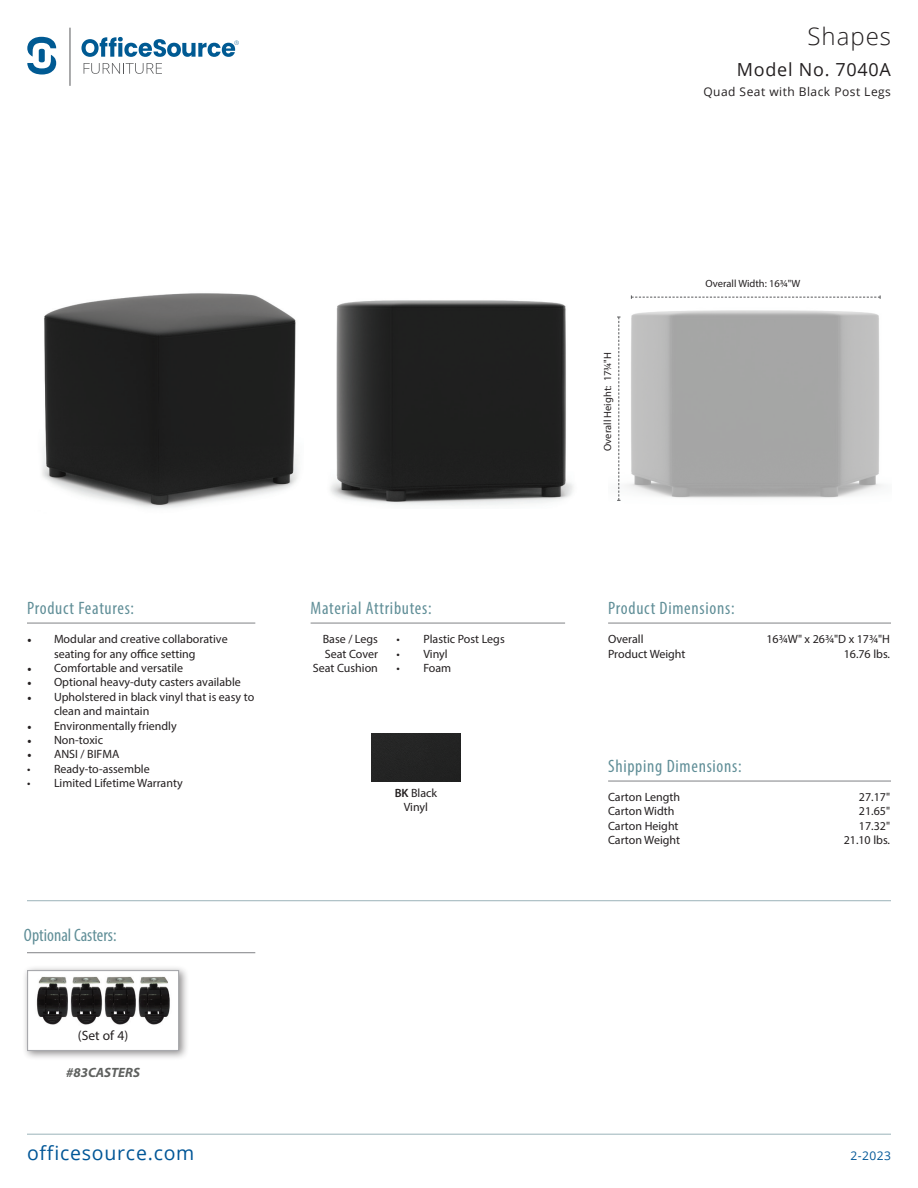
<style>
.page{position:relative;width:918px;height:1188px;background:#fff}
.page>*{position:absolute;margin:0;border:0;box-sizing:border-box;transform-origin:0 0}
.t1{font:300 24px "Open Sans";letter-spacing:.04em;color:#231f20}
.t2{font:19.5px "Open Sans";letter-spacing:.04em;color:#005697}
.t3{font:condensed 18px "Myriad Pro";letter-spacing:.04em;color:#618f98}
.t4{font:condensed 18px "Myriad Pro";color:#618f98}
.t5{font:18px "Open Sans";letter-spacing:.04em;color:#231f20}
.t6{font:italic 700 13.5px "Myriad Pro";color:#5f615f}
.t7{font:13.5px "Myriad Pro";color:#231f20}
.t8{font:12px/14.4px "Myriad Pro";color:#231f20;text-align:center}
.t9{font:12px "Open Sans";letter-spacing:.04em;color:#231f20}
.t10{font:12px "Open Sans";color:#005697}
.t11{font:10.5px "Myriad Pro";color:#231f20}
.s1{font-family:"Minion Pro"}
.s2{font-weight:600}
</style>
<div class="page">
<div style="left:371px;top:734px;width:90px;height:47px;background:#232423"></div>
<hr style="left:311px;top:623px;width:254px;height:1px;background:#808285">
<hr style="left:608px;top:781px;width:283px;height:1px;background:#808285">
<hr style="left:27px;top:900px;width:864px;height:1px;background:#9bb3b9">
<svg style="left:84px;top:63px;width:78px;height:11px"></svg>
<hr style="left:70px;top:28px;width:1px;height:58px;background:#57585a">
<svg style="left:81px;top:37px;width:158px;height:20px"></svg>
<svg style="left:27px;top:37px;width:29px;height:38px"></svg>
<hr style="left:27px;top:1134px;width:864px;height:1px;background:#9bb3b9">
<hr style="left:608px;top:623px;width:283px;height:1px;background:#808285">
<img style="left:617px;top:310px;width:265px;height:191px">
<img style="left:42px;top:293px;width:256px;height:215px">
<hr style="left:27px;top:623px;width:228px;height:1px;background:#808285">
<svg style="left:631px;top:295px;width:250px;height:4px"></svg>
<svg style="left:617px;top:317px;width:3px;height:184px"></svg>
<img style="left:330px;top:300px;width:243px;height:206px">
<div style="left:22px;top:965px;width:167px;height:96px;background:#231f20;opacity:.5"></div>
<div style="left:28px;top:971px;width:151px;height:80px;background:#fff"></div>
<img style="left:36px;top:976px;width:134px;height:49px">
<div style="left:27px;top:970px;width:152px;height:81px;border:1px solid #a8a9ad"></div>
<hr style="left:27px;top:952px;width:228px;height:1px;background:#808285">
<p class="t1" style="left:808px;top:20px;width:85px">Shapes</p>
<p class="t5" style="left:737px;top:57px;width:156px">Model No. 7040A</p>
<p class="t9" style="left:703px;top:83px;width:189px">Quad Seat with Black Post Legs</p>
<p class="t3" style="left:27px;top:598px;width:109px">Product Features:</p>
<p class="t8" style="left:27px;top:632px;width:202px"><span class="s1">•</span> Modular and creative collaborative seating for any office setting</p>
<p class="t8" style="left:27px;top:661px;width:158px"><span class="s1">•</span> Comfortable and versatile</p>
<p class="t8" style="left:27px;top:675px;width:215px"><span class="s1">•</span> Optional heavy-duty casters available</p>
<p class="t8" style="left:54px;top:689px;width:202px;text-align:left;text-indent:-27px"><span class="s1">•</span> Upholstered in black vinyl that is easy to clean and maintain</p>
<p class="t8" style="left:27px;top:718px;width:151px"><span class="s1">•</span> Environmentally friendly</p>
<p class="t8" style="left:27px;top:733px;width:78px"><span class="s1">•</span> Non-toxic</p>
<p class="t8" style="left:27px;top:747px;width:94px"><span class="s1">•</span> ANSI / BIFMA</p>
<p class="t8" style="left:27px;top:761px;width:124px">• Ready-to-assemble</p>
<p class="t8" style="left:27px;top:776px;width:157px">• Limited Lifetime Warranty</p>
<p class="t4" style="left:24px;top:924px;width:94px">Optional Casters:</p>
<p class="t7" style="left:78px;top:1027px;width:52px">(Set of 4)</p>
<p class="t6" style="left:66px;top:1063px;width:75px">#83CASTERS</p>
<p class="t3" style="left:311px;top:598px;width:123px">Material Attributes:</p>
<p class="t8" style="left:396px;top:632px;width:110px">• Plastic Post Legs</p>
<p class="t8" style="left:396px;top:646px;width:53px">• Vinyl</p>
<p class="t8" style="left:396px;top:661px;width:56px">• Foam</p>
<p class="t8" style="left:323px;top:632px;width:57px">Base / Legs</p>
<p class="t8" style="left:325px;top:646px;width:55px">Seat Cover</p>
<p class="t8" style="left:313px;top:661px;width:67px">Seat Cushion</p>
<p class="t8" style="left:395px;top:785px;width:44px"><span class="s2">BK</span> Black</p>
<p class="t8" style="left:404px;top:800px;width:26px">Vinyl</p>
<p class="t11" style="left:601px;top:451px;width:100px;rotate:-90deg">Overall Height: 173/4"H</p>
<p class="t11" style="left:706px;top:277px;width:96px">Overall Width: 163/4"W</p>
<p class="t3" style="left:608px;top:598px;width:128px">Product Dimensions:</p>
<p class="t8" style="left:608px;top:632px;width:37px">Overall</p>
<p class="t8" style="left:766px;top:632px;width:125px">163/4W" x 263/4"D x 173/4"H</p>
<p class="t8" style="left:608px;top:646px;width:79px">Product Weight</p>
<p class="t8" style="left:844px;top:646px;width:48px">16.76 lbs.</p>
<p class="t3" style="left:608px;top:756px;width:135px">Shipping Dimensions:</p>
<p class="t8" style="left:608px;top:790px;width:74px">Carton Length</p>
<p class="t8" style="left:859px;top:790px;width:33px">27.17"</p>
<p class="t8" style="left:608px;top:804px;width:68px">Carton Width</p>
<p class="t8" style="left:859px;top:804px;width:33px">21.65"</p>
<p class="t8" style="left:608px;top:818px;width:72px">Carton Height</p>
<p class="t8" style="left:859px;top:818px;width:33px">17.32"</p>
<p class="t8" style="left:608px;top:833px;width:73px">Carton Weight</p>
<p class="t8" style="left:844px;top:833px;width:48px">21.10 lbs.</p>
<p class="t2" style="left:27px;top:1140px;width:169px">officesource.com</p>
<p class="t10" style="left:850px;top:1148px;width:42px">2-2023</p>
</div>
